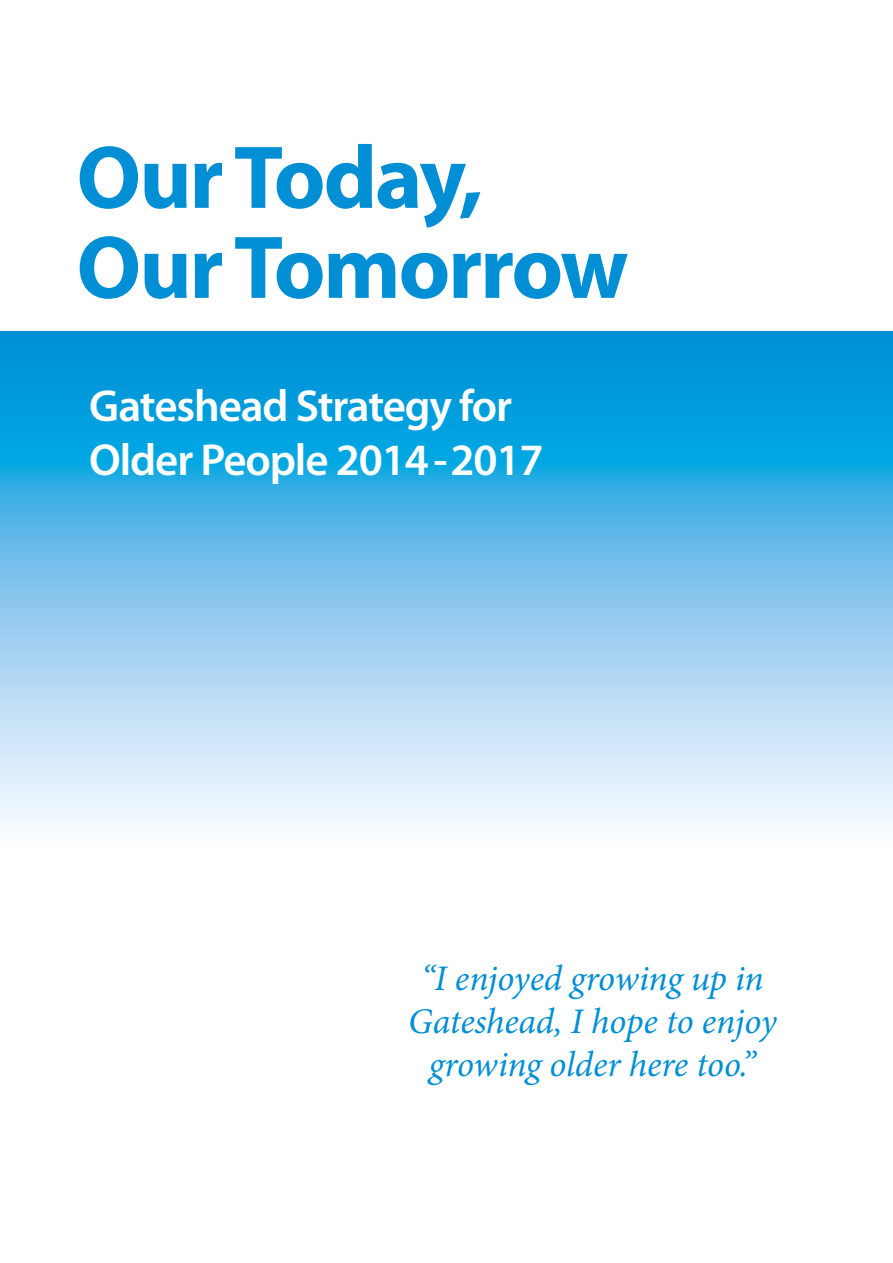
<style>
.page{position:relative;width:893px;height:1263px;background:#fff}
.page>*{position:absolute;margin:0;border:0;box-sizing:border-box;transform-origin:0 0}
.t1{font:700 90px/90px "Myriad Pro";letter-spacing:-.025em;color:#008ed5}
.t2{font:600 45px/54px "Myriad Pro";letter-spacing:-.025em;color:#fff}
.t3{font:italic 36px/43.2px "Minion Pro";letter-spacing:-.01em;color:#008ed5;text-align:center}
</style>
<div class="page">
<svg style="left:0;top:332px;width:893px;height:497px;background:#71c2eb"></svg>
<h1 class="t1" style="left:77px;top:130px;width:553px">Our Today,<br>Our Tomorrow</h1>
<p class="t2" style="left:89px;top:380px;width:456px">Gateshead Strategy for<br>Older People 2014 - 2017</p>
<p class="t3" style="left:408px;top:957px;width:370px">“I enjoyed growing up in<br>Gateshead, I hope to enjoy growing older here too.”</p>
</div>
